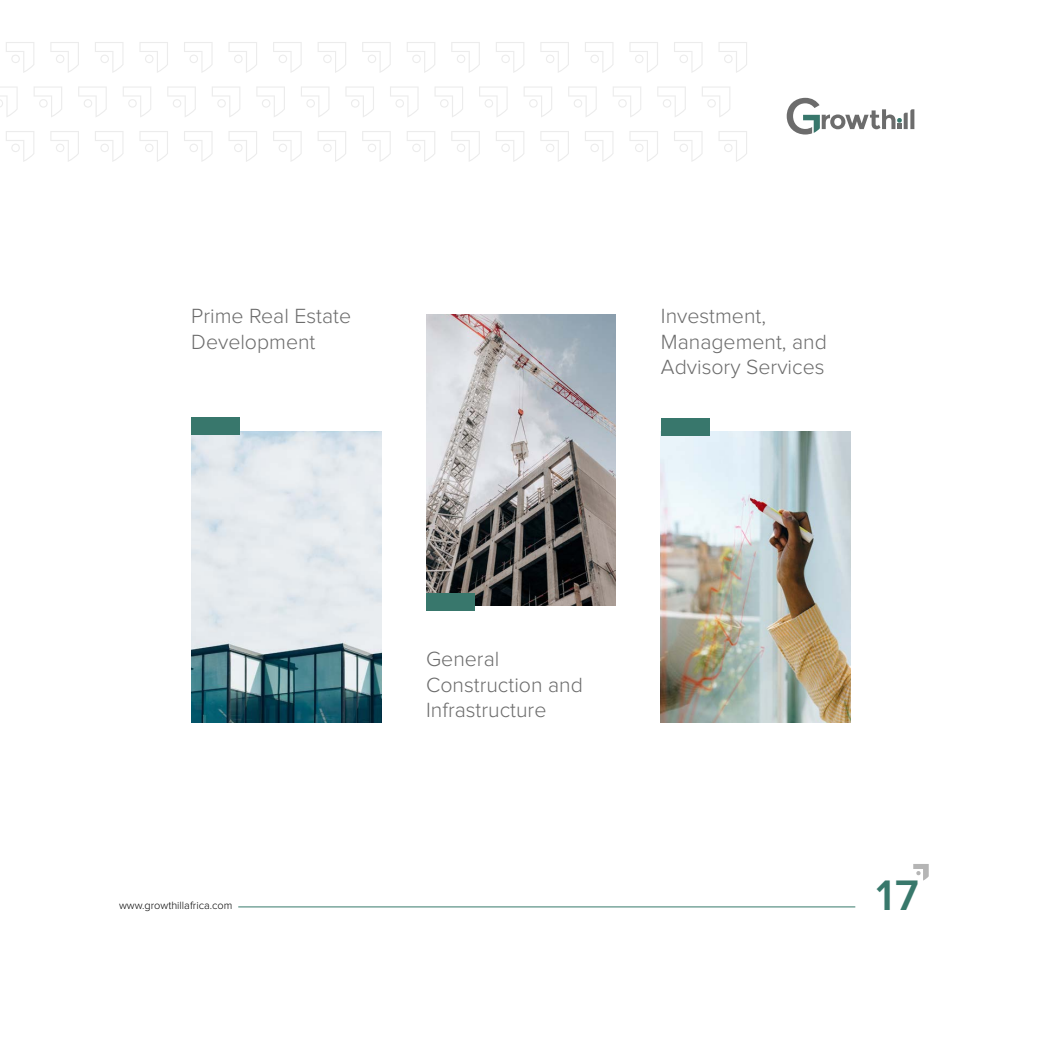
<style>
.page{position:relative;width:1042px;height:1042px;background:#fff}
.page>*{position:absolute;margin:0;border:0;box-sizing:border-box;transform-origin:0 0}
.t1{font:600 44.25px "Proxima Nova";color:#38786b}
.t2{font:300 21.3px/25.5px "Proxima Nova";color:#6c6c6c}
.t3{font:300 10.95px "Proxima Nova";color:#000}
</style>
<div class="page">
<svg style="left:787px;top:98px;width:127px;height:37px"></svg>
<svg style="left:913px;top:864px;width:16px;height:16px"></svg>
<hr style="left:238px;top:906px;width:617px;height:1px;background:#37796b">
<svg style="left:6px;top:42px;width:28px;height:31px"></svg>
<svg style="left:50px;top:42px;width:29px;height:31px"></svg>
<svg style="left:95px;top:42px;width:28px;height:31px"></svg>
<svg style="left:139px;top:42px;width:29px;height:31px"></svg>
<svg style="left:184px;top:42px;width:29px;height:30px"></svg>
<svg style="left:229px;top:42px;width:28px;height:31px"></svg>
<svg style="left:273px;top:42px;width:29px;height:30px"></svg>
<svg style="left:318px;top:42px;width:28px;height:31px"></svg>
<svg style="left:362px;top:42px;width:29px;height:31px"></svg>
<svg style="left:407px;top:42px;width:28px;height:31px"></svg>
<svg style="left:451px;top:42px;width:29px;height:31px"></svg>
<svg style="left:496px;top:42px;width:28px;height:31px"></svg>
<svg style="left:540px;top:42px;width:29px;height:31px"></svg>
<svg style="left:585px;top:42px;width:28px;height:31px"></svg>
<svg style="left:629px;top:42px;width:29px;height:31px"></svg>
<svg style="left:674px;top:42px;width:28px;height:30px"></svg>
<svg style="left:719px;top:42px;width:28px;height:31px"></svg>
<svg style="left:34px;top:86px;width:28px;height:31px"></svg>
<svg style="left:78px;top:86px;width:29px;height:31px"></svg>
<svg style="left:123px;top:86px;width:28px;height:31px"></svg>
<svg style="left:167px;top:86px;width:29px;height:31px"></svg>
<svg style="left:212px;top:86px;width:28px;height:31px"></svg>
<svg style="left:256px;top:86px;width:29px;height:31px"></svg>
<svg style="left:301px;top:86px;width:28px;height:31px"></svg>
<svg style="left:345px;top:86px;width:29px;height:31px"></svg>
<svg style="left:390px;top:86px;width:28px;height:31px"></svg>
<svg style="left:435px;top:86px;width:28px;height:31px"></svg>
<svg style="left:479px;top:86px;width:29px;height:31px"></svg>
<svg style="left:524px;top:86px;width:28px;height:31px"></svg>
<svg style="left:568px;top:86px;width:29px;height:31px"></svg>
<svg style="left:613px;top:86px;width:28px;height:31px"></svg>
<svg style="left:657px;top:86px;width:29px;height:31px"></svg>
<svg style="left:702px;top:86px;width:28px;height:31px"></svg>
<svg style="left:6px;top:131px;width:28px;height:31px"></svg>
<svg style="left:50px;top:131px;width:29px;height:31px"></svg>
<svg style="left:95px;top:131px;width:28px;height:31px"></svg>
<svg style="left:139px;top:131px;width:29px;height:31px"></svg>
<svg style="left:184px;top:131px;width:29px;height:30px"></svg>
<svg style="left:229px;top:131px;width:28px;height:31px"></svg>
<svg style="left:273px;top:131px;width:29px;height:30px"></svg>
<svg style="left:318px;top:131px;width:28px;height:31px"></svg>
<svg style="left:362px;top:131px;width:29px;height:31px"></svg>
<svg style="left:407px;top:131px;width:28px;height:31px"></svg>
<svg style="left:451px;top:131px;width:29px;height:31px"></svg>
<svg style="left:496px;top:131px;width:28px;height:31px"></svg>
<svg style="left:540px;top:131px;width:29px;height:31px"></svg>
<svg style="left:585px;top:131px;width:28px;height:31px"></svg>
<svg style="left:629px;top:131px;width:29px;height:31px"></svg>
<svg style="left:674px;top:131px;width:28px;height:30px"></svg>
<svg style="left:719px;top:131px;width:28px;height:31px"></svg>
<svg style="left:0;top:87px;width:18px;height:30px"></svg>
<img style="left:191px;top:431px;width:190px;height:292px">
<img style="left:661px;top:431px;width:190px;height:292px">
<img style="left:426px;top:314px;width:190px;height:292px">
<div style="left:191px;top:418px;width:49px;height:17px;background:#38776c"></div>
<div style="left:426px;top:594px;width:49px;height:17px;background:#38776c"></div>
<div style="left:661px;top:418px;width:48px;height:17px;background:#38776c"></div>
<p class="t2" style="left:191px;top:304px;width:161px">Prime Real Estate<br>Development</p>
<p class="t2" style="left:661px;top:304px;width:167px">Investment,<br>Management, and<br>Advisory Services</p>
<p class="t3" style="left:119px;top:900px;width:115px">www.growthillafrica.com</p>
<p class="t2" style="left:426px;top:647px;width:158px">General<br>Construction and<br>Infrastructure</p>
<h1 class="t1" style="left:876px;top:875px;width:44px">17</h1>
</div>
